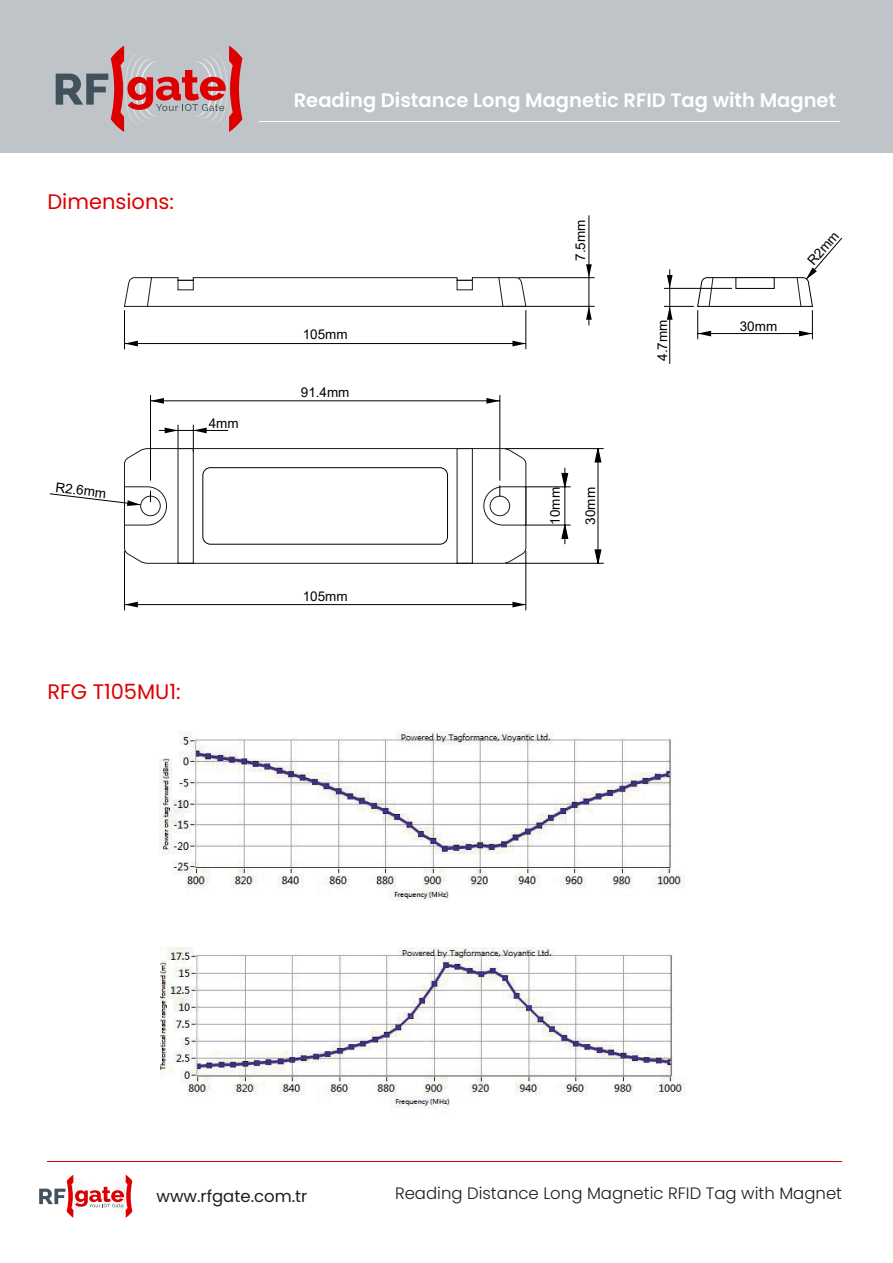
<style>
.page{position:relative;width:893px;height:1263px;background:#fff}
.page>*{position:absolute;margin:0;border:0;box-sizing:border-box;transform-origin:0 0}
.t1{font:21px "Poppins";color:#de0000}
.t2{font:600 19.5px "Poppins";color:#fff}
.t3{font:300 16.5px "Poppins";color:#1d1d1b}
.t4{font:16.5px "Poppins";color:#1d1d1b}
.t5{font:13.5px "Arial";color:#000}
</style>
<div class="page">
<div style="left:0;top:0;width:893px;height:153px;background:#bfc4c8"></div>
<hr style="left:259px;top:121px;width:580px;height:1px;background:#fff">
<svg style="left:56px;top:46px;width:186px;height:86px"></svg>
<hr style="left:47px;top:1161px;width:795px;height:1px;background:#de0000">
<svg style="left:39px;top:1175px;width:93px;height:43px"></svg>
<svg style="left:50px;top:215px;width:792px;height:396px"></svg>
<svg style="left:124px;top:277px;width:403px;height:30px"></svg>
<svg style="left:697px;top:268px;width:120px;height:39px"></svg>
<hr style="left:664px;top:306px;width:30px;height:1px;background:#000">
<hr style="left:664px;top:288px;width:68px;height:1px;background:#000">
<svg style="left:124px;top:448px;width:402px;height:116px"></svg>
<div style="left:203px;top:467px;width:245px;height:77px;border:1px solid #000;border-radius:8px"></div>
<svg style="left:124px;top:485px;width:402px;height:41px"></svg>
<img style="left:159px;top:731px;width:526px;height:169px">
<img style="left:160px;top:948px;width:526px;height:167px">
<h1 class="t1" style="left:47px;top:189px;width:128px">Dimensions:</h1>
<p class="t5" style="left:57px;top:478px;width:52px;rotate:6deg">R2.6mm</p>
<p class="t5" style="left:209px;top:414px;width:31px">4mm</p>
<h1 class="t1" style="left:47px;top:680px;width:135px">RFG T105MU1:</h1>
<h2 class="t2" style="left:294px;top:89px;width:544px">Reading Distance Long Magnetic RFID Tag with Magnet</h2>
<p class="t5" style="left:303px;top:325px;width:46px">105mm</p>
<p class="t5" style="left:301px;top:383px;width:50px">91.4mm</p>
<p class="t5" style="left:303px;top:587px;width:46px">105mm</p>
<p class="t5" style="left:571px;top:261px;width:43px;rotate:-90deg">7.5mm</p>
<p class="t5" style="left:546px;top:525px;width:39px;rotate:-90deg">10mm</p>
<p class="t5" style="left:581px;top:525px;width:39px;rotate:-90deg">30mm</p>
<p class="t5" style="left:653px;top:361px;width:43px;rotate:-90deg">4.7mm</p>
<p class="t5" style="left:740px;top:317px;width:39px">30mm</p>
<p class="t5" style="left:803px;top:257px;width:41px;rotate:-49deg">R2mm</p>
<p class="t4" style="left:157px;top:1186px;width:152px">www.rfgate.com.tr</p>
<p class="t3" style="left:395px;top:1184px;width:449px">Reading Distance Long Magnetic RFID Tag with Magnet</p>
</div>
